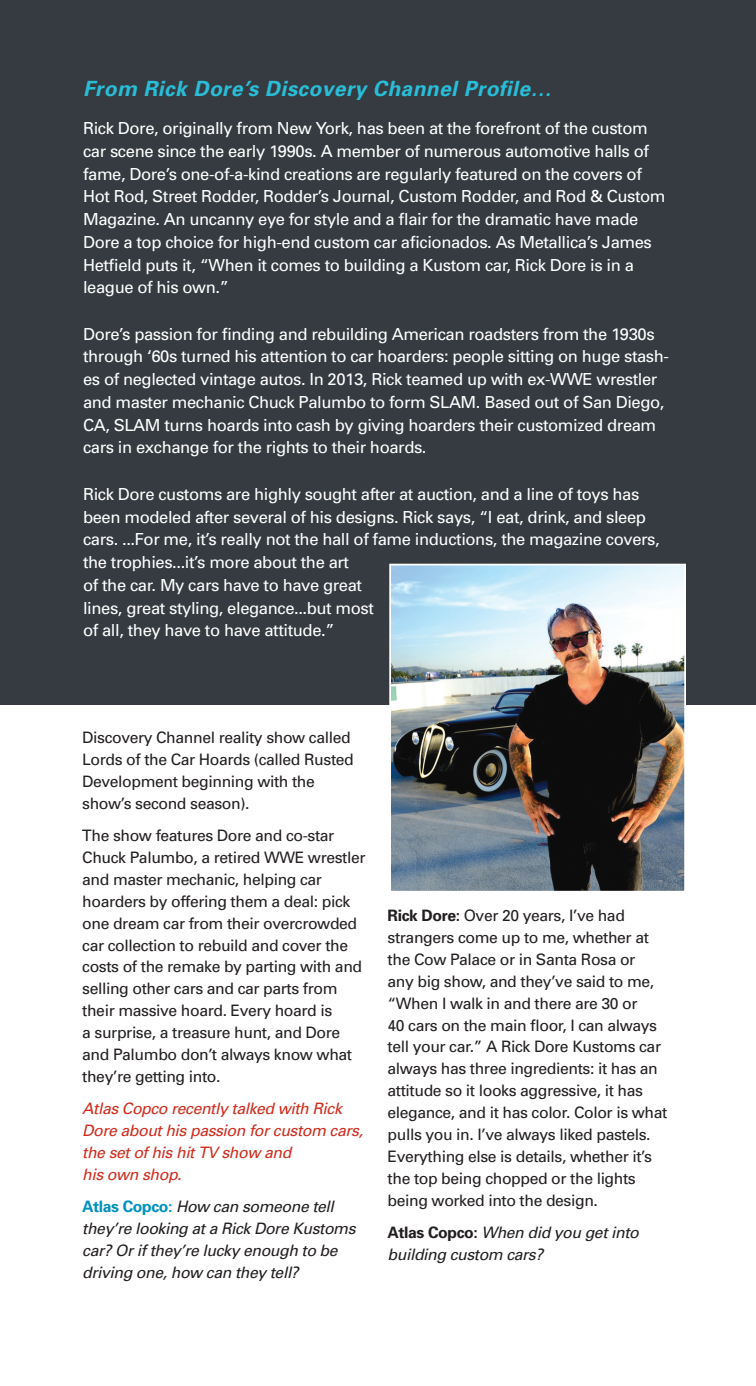
<style>
.page{position:relative;width:756px;height:1386px;background:#fff}
.page>*{position:absolute;margin:0;border:0;box-sizing:border-box;transform-origin:0 0}
.t1{font:italic 700 21px "Univers";letter-spacing:.02em;color:#29bdd8}
.t2{font:16.62px/22.8px "Univers";letter-spacing:-.025em;color:#fff}
.t3{font:15.75px/21.9px "Univers";letter-spacing:-.025em;color:#231f20}
.t4{font:italic 15.75px/21.9px "Univers";letter-spacing:-.025em;color:#231f20}
.t5{font:italic 15.75px/21.9px "Univers";letter-spacing:-.025em;color:#d02c1d}
.s1{font-weight:700;font-style:normal;color:#0090be}
.s2{font-weight:700}
.s3{font-weight:700;font-style:normal}
</style>
<div class="page">
<div style="left:0;top:0;width:756px;height:705px;background:#353b40"></div>
<img style="left:392px;top:567px;width:291px;height:323px">
<div style="left:389px;top:564px;width:297px;height:329px;border:2px solid #fff"></div>
<p class="t1" style="left:83px;top:75px;width:470px">From Rick Dore’s Discovery Channel Profile…</p>
<p class="t2" style="left:83px;top:117px;width:584px">Rick Dore, originally from New York, has been at the forefront of the custom car scene since the early 1990s. A member of numerous automotive halls of fame, Dore’s one-of-a-kind creations are regularly featured on the covers of Hot Rod, Street Rodder, Rodder’s Journal, Custom Rodder, and Rod &amp; Custom Magazine. An uncanny eye for style and a flair for the dramatic have made Dore a top choice for high-end custom car aficionados. As Metallica’s James Hetfield puts it, “When it comes to building a Kustom car, Rick Dore is in a league of his own.”</p>
<p class="t2" style="left:83px;top:322px;width:588px">Dore’s passion for finding and rebuilding American roadsters from the 1930s through ‘60s turned his attention to car hoarders: people sitting on huge stash&shy;es of neglected vintage autos. In 2013, Rick teamed up with ex-WWE wrestler and master mechanic Chuck Palumbo to form SLAM. Based out of San Diego, CA, SLAM turns hoards into cash by giving hoarders their customized dream cars in exchange for the rights to their hoards.</p>
<p class="t2" style="left:83px;top:482px;width:578px">Rick Dore customs are highly sought after at auction, and a line of toys has been modeled after several of his designs. Rick says, “I eat, drink, and sleep cars. ...For me, it’s really not the hall of fame inductions, the magazine covers, the trophies...it’s more about the art<br>of the car. My cars have to have great<br>lines, great styling, elegance...but most<br>of all, they have to have attitude.”</p>
<p class="t3" style="left:82px;top:726px;width:273px">Discovery Channel reality show called Lords of the Car Hoards (called Rusted Development beginning with the show’s second season).</p>
<p class="t3" style="left:82px;top:824px;width:285px">The show features Dore and co-star Chuck Palumbo, a retired WWE wrestler and master mechanic, helping car hoarders by offering them a deal: pick one dream car from their overcrowded car collection to rebuild and cover the costs of the remake by parting with and selling other cars and car parts from their massive hoard. Every hoard is<br>a surprise, a treasure hunt, and Dore and Palumbo don’t always know what they’re getting into.</p>
<p class="t5" style="left:82px;top:1098px;width:282px">Atlas Copco recently talked with Rick<br>Dore about his passion for custom cars, the set of his hit TV show and<br>his own shop.</p>
<p class="t4" style="left:82px;top:1196px;width:275px"><span class="s1">Atlas Copco:</span> How can someone tell they’re looking at a Rick Dore Kustoms car? Or if they’re lucky enough to be driving one, how can they tell?</p>
<p class="t3" style="left:388px;top:904px;width:281px"><span class="s2">Rick Dore:</span> Over 20 years, I’ve had strangers come up to me, whether at the Cow Palace or in Santa Rosa or<br>any big show, and they’ve said to me, “When I walk in and there are 30 or<br>40 cars on the main floor, I can always tell your car.” A Rick Dore Kustoms car always has three ingredients: it has an attitude so it looks aggressive, it has elegance, and it has color. Color is what pulls you in. I’ve always liked pastels.<br>Everything else is details, whether it’s the top being chopped or the lights being worked into the design.</p>
<p class="t4" style="left:388px;top:1222px;width:253px"><span class="s3">Atlas Copco:</span> When did you get into building custom cars?</p>
</div>
